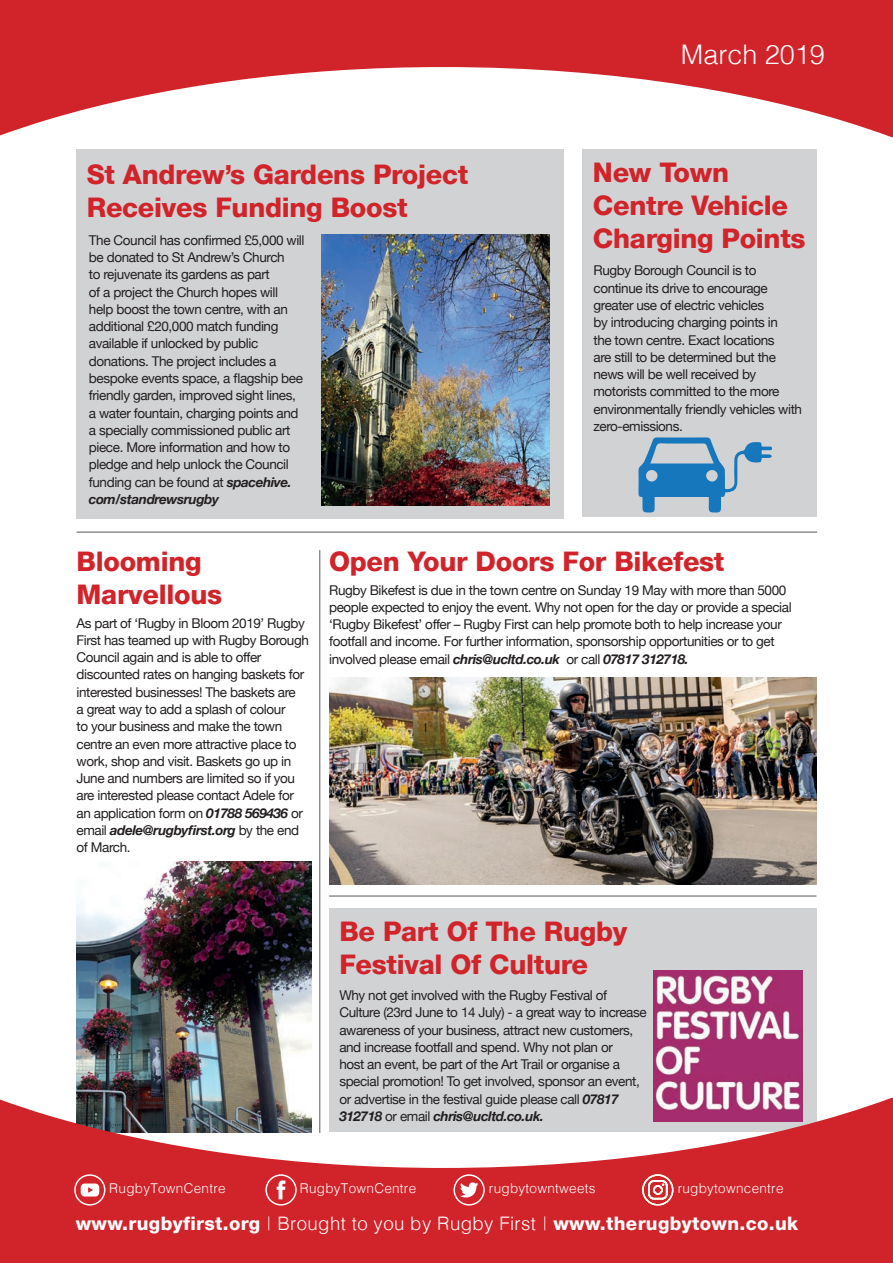
<style>
.page{position:relative;width:893px;height:1263px;background:#fff}
.page>*{position:absolute;margin:0;border:0;box-sizing:border-box;transform-origin:0 0}
.t1{font:800 27px/33px "Helvetica Neue";letter-spacing:-.01em;color:#d1232a}
.t2{font:300 27px "Helvetica";color:#fff}
.t3{font:800 18.6px "Helvetica Neue";letter-spacing:.02em;color:#fff}
.t4{font:13.5px/17.2px "Helvetica Neue";letter-spacing:-.03em;color:#231f20}
.t5{font:300 13.5px "Helvetica";letter-spacing:.02em;color:#fff}
.s1{font-weight:700;font-style:italic}
.s2{font-weight:100;font-stretch:expanded}
.s3{font-family:"Helvetica";font-weight:300}
</style>
<div class="page">
<div style="left:329px;top:908px;width:487px;height:223px;background:#d1d2d4"></div>
<img style="left:653px;top:971px;width:149px;height:124px">
<img style="left:77px;top:862px;width:234px;height:233px">
<svg style="left:0;top:1095px;width:893px;height:168px;fill:#d1232a"></svg>
<div style="left:74px;top:1174px;width:31px;height:31px;border:1px solid #fff;border-radius:50%"></div>
<svg style="left:81px;top:1183px;width:18px;height:13px"></svg>
<div style="left:265px;top:1174px;width:32px;height:31px;border:1px solid #fff;border-radius:50%"></div>
<svg style="left:277px;top:1180px;width:8px;height:19px"></svg>
<div style="left:453px;top:1174px;width:32px;height:31px;border:1px solid #fff;border-radius:50%"></div>
<svg style="left:460px;top:1182px;width:18px;height:16px"></svg>
<svg style="left:642px;top:1174px;width:31px;height:31px"></svg>
<svg style="left:0;top:0;width:893px;height:138px;fill:#d1232a"></svg>
<img style="left:329px;top:677px;width:487px;height:207px">
<hr style="left:77px;top:532px;width:740px;height:1px;background:#57585a">
<hr style="left:329px;top:896px;width:487px;height:1px;background:#57585a">
<hr style="left:319px;top:550px;width:1px;height:583px;background:#57585a">
<div style="left:77px;top:149px;width:487px;height:370px;background:#d1d2d4"></div>
<img style="left:322px;top:235px;width:228px;height:270px">
<div style="left:582px;top:149px;width:234px;height:367px;background:#d1d2d4"></div>
<svg style="left:638px;top:437px;width:134px;height:75px"></svg>
<h1 class="t1" style="left:87px;top:158px;width:383px">St Andrew’s Gardens Project<br>Receives Funding Boost</h1>
<p class="t4" style="left:89px;top:231px;width:217px">The Council has confirmed £5,000 will be donated to St Andrew’s Church<br>to rejuvenate its gardens as part<br>of a project the Church hopes will help boost the town centre, with an additional £20,000 match funding available if unlocked by public donations. The project includes a bespoke events space, a flagship bee friendly garden, improved sight lines, a water fountain, charging points and a specially commissioned public art piece. More information and how to pledge and help unlock the Council funding can be found at <span class="s1">spacehive. com/standrewsrugby</span></p>
<h1 class="t2" style="left:681px;top:31px;width:146px">March 2019</h1>
<h1 class="t1" style="left:593px;top:156px;width:214px">New Town<br>Centre Vehicle<br>Charging Points</h1>
<p class="t4" style="left:593px;top:262px;width:210px">Rugby Borough Council is to continue its drive to encourage greater use of electric vehicles<br>by introducing charging points in<br>the town centre. Exact locations<br>are still to be determined but the news will be well received by motorists committed to the more environmentally friendly vehicles with zero-emissions.</p>
<h1 class="t1" style="left:77px;top:545px;width:147px">Blooming<br>Marvellous</h1>
<p class="t4" style="left:77px;top:614px;width:234px">As part of ‘Rugby in Bloom 2019’ Rugby First has teamed up with Rugby Borough Council again and is able to offer discounted rates on hanging baskets for interested businesses! The baskets are<br>a great way to add a splash of colour<br>to your business and make the town centre an even more attractive place to work, shop and visit. Baskets go up in June and numbers are limited so if you are interested please contact Adele for an application form on <span class="s1">01788 569436</span> or email <span class="s1">adele@rugbyfirst.org</span> by the end of March.</p>
<h1 class="t1" style="left:329px;top:545px;width:397px">Open Your Doors For Bikefest</h1>
<p class="t4" style="left:329px;top:581px;width:464px">Rugby Bikefest is due in the town centre on Sunday 19 May with more than 5000 people expected to enjoy the event. Why not open for the day or provide a special ‘Rugby Bikefest’ offer – Rugby First can help promote both to help increase your footfall and income. For further information, sponsorship opportunities or to get involved please email <span class="s1">chris@ucltd.co.uk</span> or call <span class="s1">07817 312718.</span></p>
<h1 class="t1" style="left:339px;top:914px;width:289px">Be Part Of The Rugby<br>Festival Of Culture</h1>
<p class="t4" style="left:339px;top:986px;width:309px">Why not get involved with the Rugby Festival of Culture (23rd June to 14 July) - a great way to increase awareness of your business, attract new customers, and increase footfall and spend. Why not plan or<br>host an event, be part of the Art Trail or organise a special promotion! To get involved, sponsor an event, or advertise in the festival guide please call <span class="s1">07817<br>312718</span> or email <span class="s1">chris@ucltd.co.uk.</span></p>
<p class="t5" style="left:109px;top:1176px;width:118px">RugbyTownCentre</p>
<p class="t5" style="left:300px;top:1176px;width:118px">RugbyTownCentre</p>
<p class="t5" style="left:489px;top:1176px;width:108px">rugbytowntweets</p>
<p class="t5" style="left:678px;top:1176px;width:107px">rugbytowncentre</p>
<h2 class="t3" style="left:76px;top:1212px;width:724px">www.rugbyfirst.org <span class="s2">|</span> <span class="s3">Brought to you by Rugby First</span> <span class="s2">|</span> www.therugbytown.co.uk</h2>
</div>
